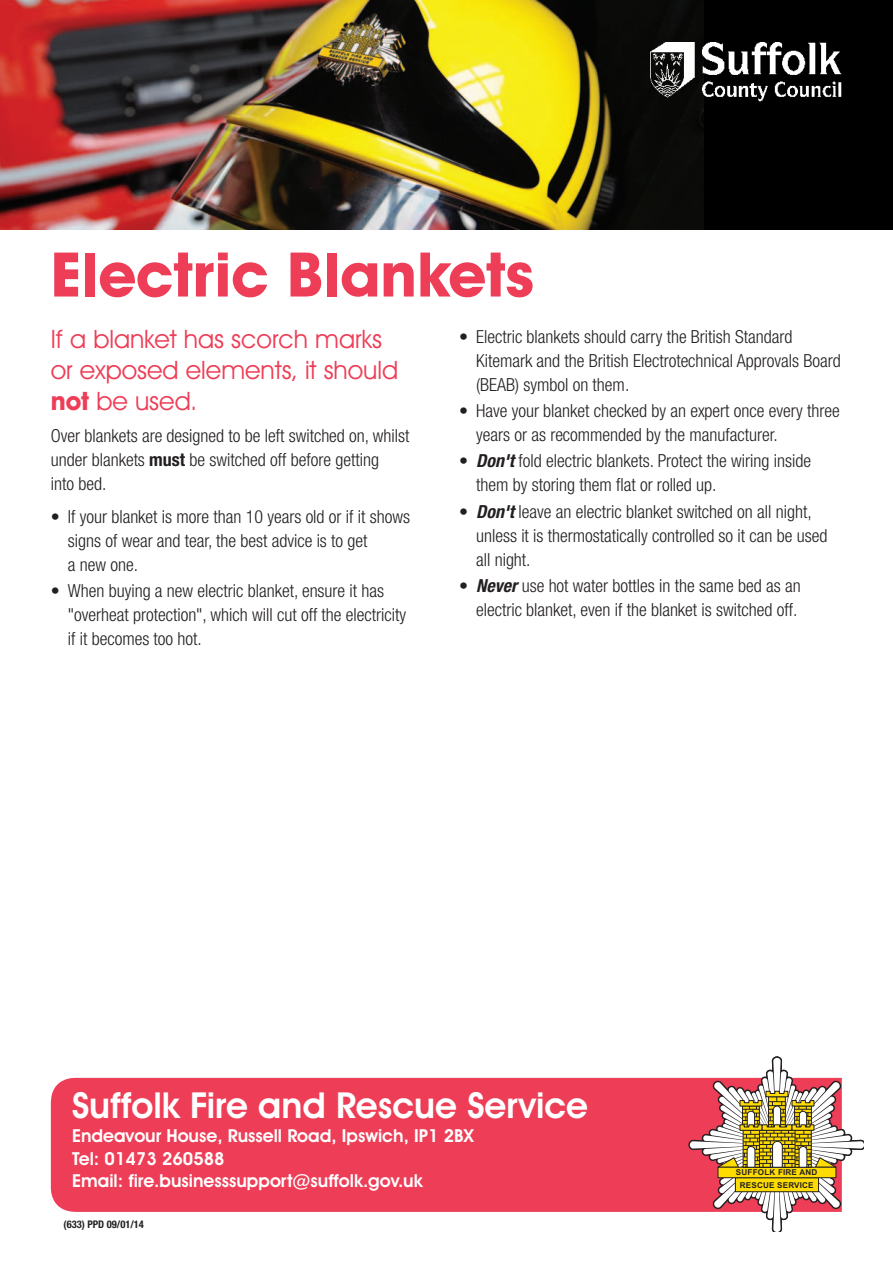
<style>
.page{position:relative;width:893px;height:1263px;background:#fff}
.page>*{position:absolute;margin:0;border:0;box-sizing:border-box;transform-origin:0 0}
.t1{font:700 61.8px "Avant Garde IT Cby BT";color:#ee3d56}
.t2{font:600 36px "Avant Garde IT Cby BT";color:#fff}
.t3{font:25.5px/30.6px "Avant Garde IT Cby BT";color:#ee3d56}
.t4{font:300 condensed 18px/24px "Helvetica Neue LT";color:#231f20}
.t5{font:600 18px/22.5px "Avant Garde IT Cby BT";color:#fff}
.t6{font:700 condensed 10.5px "Helvetica Neue LT";color:#231f20}
.t7{font:700 8.1px/12.1px "Arial";letter-spacing:.025em;color:#231f20;text-align:center}
.s1{font-weight:700}
.s2{font-weight:700;font-style:italic}
</style>
<div class="page">
<div style="left:0;top:0;width:892px;height:230px;background:#000"></div>
<img style="left:0;top:0;width:703px;height:230px">
<img style="left:650px;top:43px;width:192px;height:58px">
<div style="left:50px;top:1077px;width:638px;height:135px;background:#ee3d56"></div>
<svg style="left:688px;top:1056px;width:176px;height:176px"></svg>
<h1 class="t1" style="left:51px;top:252px;width:485px">Electric Blankets</h1>
<h3 class="t3" style="left:51px;top:326px;width:349px">If a blanket has scorch marks or exposed elements, it should <span class="s1">not</span> be used.</h3>
<p class="t4" style="left:51px;top:425px;width:360px">Over blankets are designed to be left switched on, whilst under blankets <span class="s1">must</span> be switched off before getting<br>into bed.</p>
<p class="t4" style="left:68px;top:506px;width:344px;text-indent:-17px">• If your blanket is more than 10 years old or if it shows signs of wear and tear, the best advice is to get<br>a new one.</p>
<p class="t4" style="left:68px;top:580px;width:340px;text-indent:-17px">• When buying a new electric blanket, ensure it has "overheat protection", which will cut off the electricity if it becomes too hot.</p>
<p class="t4" style="left:476px;top:326px;width:366px;text-indent:-17px">• Electric blankets should carry the British Standard<br>Kitemark and the British Electrotechnical Approvals Board (BEAB) symbol on them.</p>
<p class="t4" style="left:476px;top:400px;width:365px;text-indent:-17px">• Have your blanket checked by an expert once every three years or as recommended by the manufacturer.</p>
<p class="t4" style="left:476px;top:451px;width:336px;text-indent:-17px">• <span class="s2">Don't</span> fold electric blankets. Protect the wiring inside them by storing them flat or rolled up.</p>
<p class="t4" style="left:476px;top:501px;width:353px;text-indent:-17px">• <span class="s2">Don't</span> leave an electric blanket switched on all night, unless it is thermostatically controlled so it can be used all night.</p>
<p class="t4" style="left:459px;top:575px;width:343px;text-align:right">• <span class="s2">Never</span> use hot water bottles in the same bed as an electric blanket, even if the blanket is switched off.</p>
<h2 class="t2" style="left:72px;top:1092px;width:517px">Suffolk Fire and Rescue Service</h2>
<p class="t5" style="left:72px;top:1127px;width:403px">Endeavour House, Russell Road, Ipswich, IP1 2BX<br>Tel: 01473 260588<br>Email: fire.businesssupport@suffolk.gov.uk</p>
<p class="t6" style="left:64px;top:1220px;width:82px">(633) PPD 09/01/14</p>
<p class="t7" style="left:736px;top:1167px;width:83px">SUFFOLK FIRE AND<br>RESCUE SERVICE</p>
</div>
